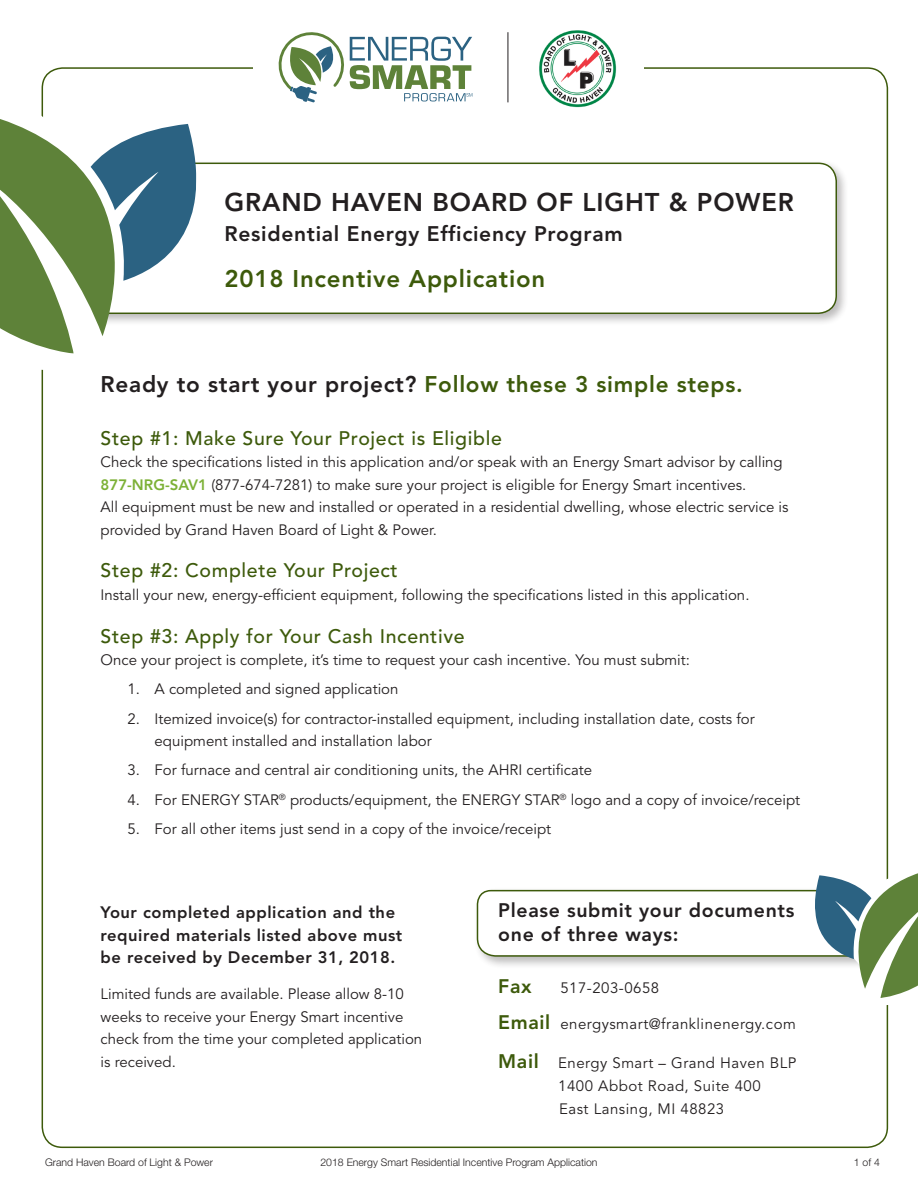
<style>
.page{position:relative;width:918px;height:1188px;background:#fff}
.page>*{position:absolute;margin:0;border:0;box-sizing:border-box;transform-origin:0 0}
.t1{font:800 25.5px "Avenir LT Std";letter-spacing:.035em;color:#231f20}
.t2{font:800 24px "Avenir LT Std";letter-spacing:.035em;color:#3d5a0b}
.t3{font:800 22.5px "Avenir LT Std";letter-spacing:.035em;color:#231f20}
.t4{font:800 21px "Avenir LT Std";letter-spacing:.035em;color:#231f20}
.t5{font:500 19.5px "Avenir LT Std";letter-spacing:.035em;color:#3d5a0b}
.t6{font:800 19.5px/24px "Avenir LT Std";letter-spacing:.035em;color:#231f20}
.t7{font:800 19.5px "Avenir LT Std";letter-spacing:.035em;color:#3d5a0b}
.t8{font:800 16.5px/22.5px "Avenir LT Std";letter-spacing:.035em;color:#231f20}
.t9{font:15px/22.5px "Avenir LT Std";color:#231f20}
.t10{font:15px/23.2px "Avenir LT Std";letter-spacing:.035em;color:#231f20}
.t11{font:300 10.5px "Helvetica Neue LT Pro";color:#231f20}
.s1{color:#3d5a0b}
.s2{font-weight:800;color:#7db137}
.s3{font-weight:800;font-size:19.5px;color:#3d5a0b}
</style>
<div class="page">
<div style="left:92px;top:160px;width:757px;height:167px;background:#231f20;opacity:.3"></div>
<svg style="left:198px;top:162px;width:640px;height:153px"></svg>
<svg style="left:476px;top:861px;width:442px;height:137px"></svg>
<svg style="left:0;top:98px;width:198px;height:274px"></svg>
<svg style="left:279px;top:32px;width:193px;height:70px"></svg>
<hr style="left:508px;top:32px;width:1px;height:70px;background:#231f20">
<img style="left:539px;top:30px;width:78px;height:78px">
<h1 class="t1" style="left:225px;top:187px;width:571px">GRAND HAVEN BOARD OF LIGHT &amp; POWER</h1>
<h3 class="t4" style="left:225px;top:221px;width:400px">Residential Energy Efficiency Program</h3>
<h2 class="t2" style="left:225px;top:264px;width:322px">2018 Incentive Application</h2>
<h3 class="t3" style="left:101px;top:370px;width:644px">Ready to start your project? <span class="s1">Follow these 3 simple steps.</span></h3>
<h3 class="t5" style="left:101px;top:427px;width:403px">Step #1: Make Sure Your Project is Eligible</h3>
<p class="t9" style="left:101px;top:451px;width:689px">Check the specifications listed in this application and/or speak with an Energy Smart advisor by calling <span class="s2">877-NRG-SAV1</span> (877-674-7281) to make sure your project is eligible for Energy Smart incentives.<br>All equipment must be new and installed or operated in a residential dwelling, whose electric service is provided by Grand Haven Board of Light &amp; Power.</p>
<h3 class="t5" style="left:101px;top:559px;width:299px">Step #2: Complete Your Project</h3>
<p class="t9" style="left:101px;top:584px;width:650px">Install your new, energy-efficient equipment, following the specifications listed in this application.</p>
<h3 class="t5" style="left:101px;top:625px;width:366px">Step #3: Apply for Your Cash Incentive</h3>
<p class="t9" style="left:101px;top:649px;width:591px">Once your project is complete, it’s time to request your cash incentive. You must submit:</p>
<p class="t9" style="left:128px;top:678px;width:272px">1. A completed and signed application</p>
<p class="t9" style="left:155px;top:708px;width:602px;text-indent:-27px">2. Itemized invoice(s) for contractor-installed equipment, including installation date, costs for equipment installed and installation labor</p>
<p class="t9" style="left:128px;top:759px;width:466px">3. For furnace and central air conditioning units, the AHRI certificate</p>
<p class="t9" style="left:128px;top:789px;width:674px">4. For ENERGY STAR<sup>®</sup> products/equipment, the ENERGY STAR<sup>®</sup> logo and a copy of invoice/receipt</p>
<p class="t9" style="left:128px;top:818px;width:425px">5. For all other items just send in a copy of the invoice/receipt</p>
<p class="t8" style="left:101px;top:901px;width:303px">Your completed application and the required materials listed above must be received by December 31, 2018.</p>
<p class="t9" style="left:101px;top:983px;width:323px">Limited funds are available. Please allow 8-10 weeks to receive your Energy Smart incentive check from the time your completed application is received.</p>
<h3 class="t6" style="left:498px;top:898px;width:298px">Please submit your documents one of three ways:</h3>
<h3 class="t7" style="left:498px;top:974px;width:35px">Fax</h3>
<p class="t10" style="left:560px;top:976px;width:100px">517-203-0658</p>
<p class="t10" style="left:498px;top:1013px;width:299px"><span class="s3">Email</span> energysmart@franklinenergy.com</p>
<h3 class="t7" style="left:498px;top:1049px;width:42px">Mail</h3>
<p class="t10" style="left:558px;top:1051px;width:240px">Energy Smart – Grand Haven BLP<br>1400 Abbot Road, Suite 400<br>East Lansing, MI 48823</p>
<p class="t11" style="left:45px;top:1156px;width:170px">Grand Haven Board of Light &amp; Power</p>
<p class="t11" style="left:320px;top:1156px;width:279px">2018 Energy Smart Residential Incentive Program Application</p>
<p class="t11" style="left:854px;top:1156px;width:28px">1 of 4</p>
</div>
